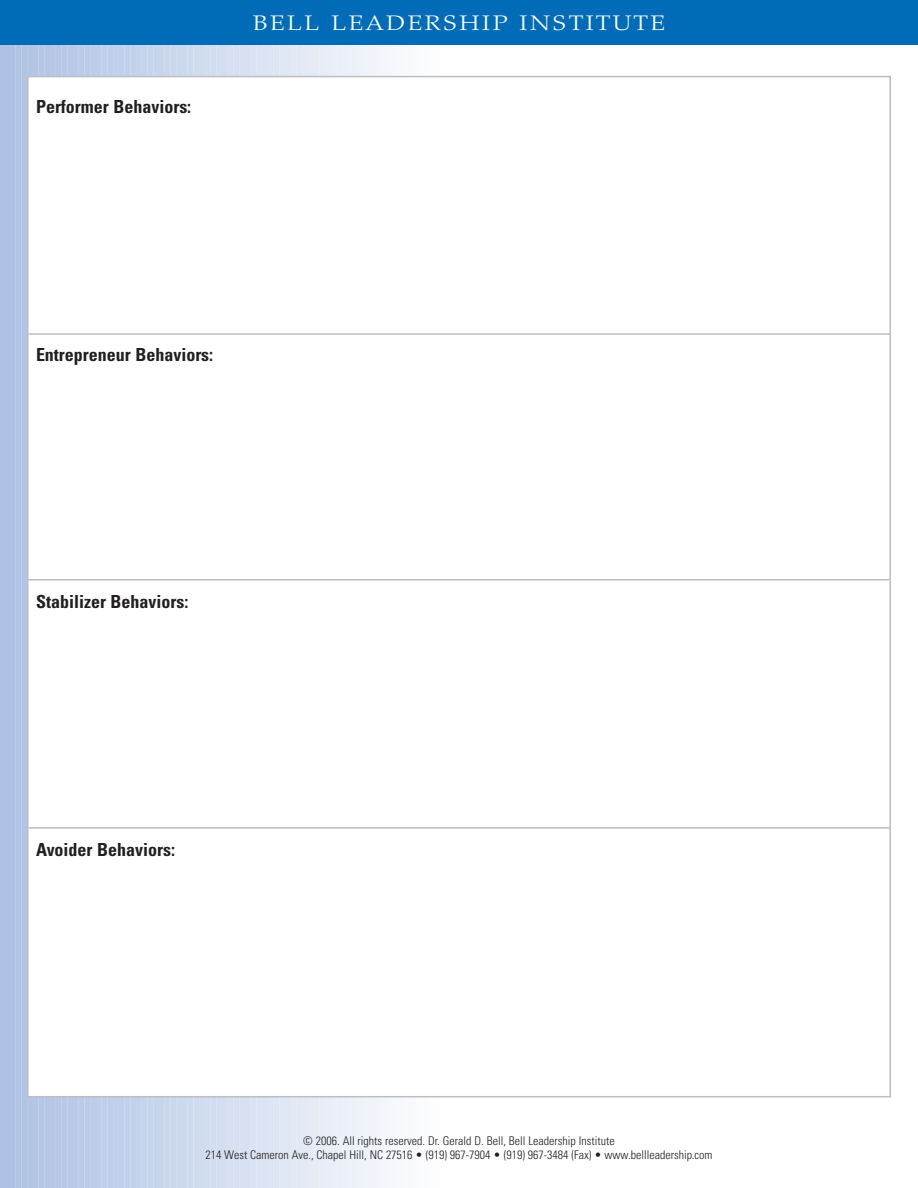
<style>
.page{position:relative;width:918px;height:1188px;background:#fff}
.page>*{position:absolute;margin:0;border:0;box-sizing:border-box;transform-origin:0 0}
.t1{font:300 21px "Palatino";letter-spacing:.1em;color:#fff;scale:1.2 1}
.t2{font:700 condensed 18px "Univers";color:#231f20}
.t3{font:300 condensed 12px/14.4px "Univers";color:#231f20;text-align:center}
</style>
<div class="page">
<div style="left:0;top:44px;width:6px;height:1144px;background:#aec2e3"></div>
<div style="left:8px;top:44px;width:10px;height:1144px;background:#afc3e4"></div>
<svg style="left:20px;top:45px;width:5px;height:1143px;background:#b3c6e4"></svg>
<svg style="left:25px;top:44px;width:10px;height:1144px;background:#b4c2da"></svg>
<div style="left:31px;top:44px;width:9px;height:1144px;background:#b3c6e5"></div>
<svg style="left:37px;top:45px;width:6px;height:1143px"></svg>
<div style="left:43px;top:44px;width:9px;height:1144px;background:#b5c7e6"></div>
<div style="left:48px;top:44px;width:10px;height:1144px;background:#b6c8e6"></div>
<div style="left:54px;top:44px;width:9px;height:1144px;background:#b7c8e6"></div>
<svg style="left:60px;top:45px;width:5px;height:1143px"></svg>
<div style="left:65px;top:44px;width:10px;height:1144px;background:#b9c9e7"></div>
<div style="left:71px;top:44px;width:10px;height:1144px;background:#bacae7"></div>
<div style="left:77px;top:44px;width:9px;height:1144px;background:#bbcbe8"></div>
<div style="left:83px;top:44px;width:9px;height:1144px;background:#bccce8"></div>
<div style="left:88px;top:44px;width:10px;height:1144px;background:#bdcde8"></div>
<div style="left:94px;top:44px;width:9px;height:1144px;background:#becde8"></div>
<div style="left:100px;top:44px;width:9px;height:1144px;background:#bfcee9"></div>
<div style="left:106px;top:44px;width:9px;height:1144px;background:#c0cfe9"></div>
<div style="left:111px;top:44px;width:10px;height:1144px;background:#c0d0ea"></div>
<div style="left:117px;top:44px;width:9px;height:1144px;background:#c1d0ea"></div>
<div style="left:123px;top:44px;width:9px;height:1144px;background:#c2d1ea"></div>
<div style="left:129px;top:44px;width:9px;height:1144px;background:#c3d1eb"></div>
<div style="left:134px;top:44px;width:10px;height:1144px;background:#c4d3eb"></div>
<div style="left:140px;top:44px;width:9px;height:1144px;background:#c5d4ec"></div>
<div style="left:146px;top:44px;width:9px;height:1144px;background:#c6d4ec"></div>
<div style="left:151px;top:44px;width:10px;height:1144px;background:#c7d5ec"></div>
<div style="left:157px;top:44px;width:10px;height:1144px;background:#c8d5ed"></div>
<div style="left:163px;top:44px;width:9px;height:1144px;background:#c9d7ed"></div>
<div style="left:169px;top:44px;width:9px;height:1144px;background:#cbd7ed"></div>
<div style="left:174px;top:44px;width:10px;height:1144px;background:#ccd8ee"></div>
<div style="left:180px;top:44px;width:9px;height:1144px;background:#cdd9ee"></div>
<div style="left:186px;top:44px;width:9px;height:1144px;background:#cedaee"></div>
<div style="left:192px;top:44px;width:9px;height:1144px;background:#cfdbef"></div>
<div style="left:197px;top:44px;width:10px;height:1144px;background:#d0dbef"></div>
<div style="left:203px;top:44px;width:9px;height:1144px;background:#d1ddf0"></div>
<div style="left:209px;top:44px;width:9px;height:1144px;background:#d2ddf0"></div>
<div style="left:215px;top:44px;width:9px;height:1144px;background:#d3def0"></div>
<div style="left:220px;top:44px;width:10px;height:1144px;background:#d4def0"></div>
<div style="left:226px;top:44px;width:9px;height:1144px;background:#d5e0f1"></div>
<div style="left:232px;top:44px;width:9px;height:1144px;background:#d6e0f1"></div>
<div style="left:237px;top:44px;width:10px;height:1144px;background:#d7e1f2"></div>
<div style="left:243px;top:44px;width:10px;height:1144px;background:#d8e1f2"></div>
<div style="left:249px;top:44px;width:9px;height:1144px;background:#d9e3f2"></div>
<div style="left:255px;top:44px;width:9px;height:1144px;background:#dae4f3"></div>
<div style="left:260px;top:44px;width:10px;height:1144px;background:#dbe4f3"></div>
<div style="left:266px;top:44px;width:9px;height:1144px;background:#dce5f4"></div>
<div style="left:272px;top:44px;width:9px;height:1144px;background:#dde6f4"></div>
<div style="left:278px;top:44px;width:9px;height:1144px;background:#dfe7f4"></div>
<div style="left:283px;top:44px;width:10px;height:1144px;background:#e0e7f4"></div>
<div style="left:289px;top:44px;width:9px;height:1144px;background:#e1e9f5"></div>
<div style="left:295px;top:44px;width:9px;height:1144px;background:#e2e9f5"></div>
<div style="left:301px;top:44px;width:9px;height:1144px;background:#e3eaf6"></div>
<div style="left:306px;top:44px;width:10px;height:1144px;background:#e4ebf6"></div>
<div style="left:312px;top:44px;width:9px;height:1144px;background:#e5ecf6"></div>
<div style="left:318px;top:44px;width:9px;height:1144px;background:#e7edf7"></div>
<div style="left:323px;top:44px;width:10px;height:1144px;background:#e8edf7"></div>
<div style="left:329px;top:44px;width:10px;height:1144px;background:#e9eff8"></div>
<div style="left:335px;top:44px;width:9px;height:1144px;background:#eaeff8"></div>
<div style="left:341px;top:44px;width:9px;height:1144px;background:#ebf0f8"></div>
<div style="left:346px;top:44px;width:10px;height:1144px;background:#ecf1f9"></div>
<div style="left:352px;top:44px;width:9px;height:1144px;background:#edf2f9"></div>
<div style="left:358px;top:44px;width:9px;height:1144px;background:#eef2f9"></div>
<div style="left:364px;top:44px;width:9px;height:1144px;background:#eff3fa"></div>
<div style="left:369px;top:44px;width:10px;height:1144px;background:#f0f4fa"></div>
<div style="left:375px;top:44px;width:9px;height:1144px;background:#f2f5fa"></div>
<div style="left:381px;top:44px;width:9px;height:1144px;background:#f3f6fb"></div>
<div style="left:386px;top:44px;width:10px;height:1144px;background:#f4f7fb"></div>
<div style="left:392px;top:44px;width:10px;height:1144px;background:#f5f8fc"></div>
<div style="left:398px;top:44px;width:9px;height:1144px;background:#f6f8fc"></div>
<div style="left:404px;top:44px;width:9px;height:1144px;background:#f7fafc"></div>
<div style="left:409px;top:44px;width:10px;height:1144px;background:#f9fafc"></div>
<div style="left:415px;top:44px;width:10px;height:1144px;background:#fafbfd"></div>
<div style="left:421px;top:44px;width:9px;height:1144px;background:#fbfcfd"></div>
<div style="left:0;top:0;width:918px;height:45px;background:#006cb7"></div>
<div style="left:28px;top:77px;width:862px;height:1020px;background:#fff"></div>
<hr style="left:28px;top:333px;width:863px;height:2px;background:#bdbec1">
<hr style="left:27px;top:579px;width:863px;height:1px;background:#bdbec1">
<hr style="left:28px;top:827px;width:863px;height:2px;background:#bdbec1">
<h2 class="t2" style="left:36px;top:100px;width:157px">Performer Behaviors:</h2>
<h1 class="t1" style="left:253px;top:15px;width:345px">BELL LEADERSHIP INSTITUTE</h1>
<h2 class="t2" style="left:36px;top:348px;width:179px">Entrepreneur Behaviors:</h2>
<h2 class="t2" style="left:36px;top:595px;width:154px">Stabilizer Behaviors:</h2>
<h2 class="t2" style="left:36px;top:843px;width:141px">Avoider Behaviors:</h2>
<p class="t3" style="left:205px;top:1134px;width:509px">© 2006. All rights reserved. Dr. Gerald D. Bell, Bell Leadership Institute<br>214 West Cameron Ave., Chapel Hill, NC 27516 • (919) 967-7904 • (919) 967-3484 (Fax) • www.bellleadership.com</p>
</div>
